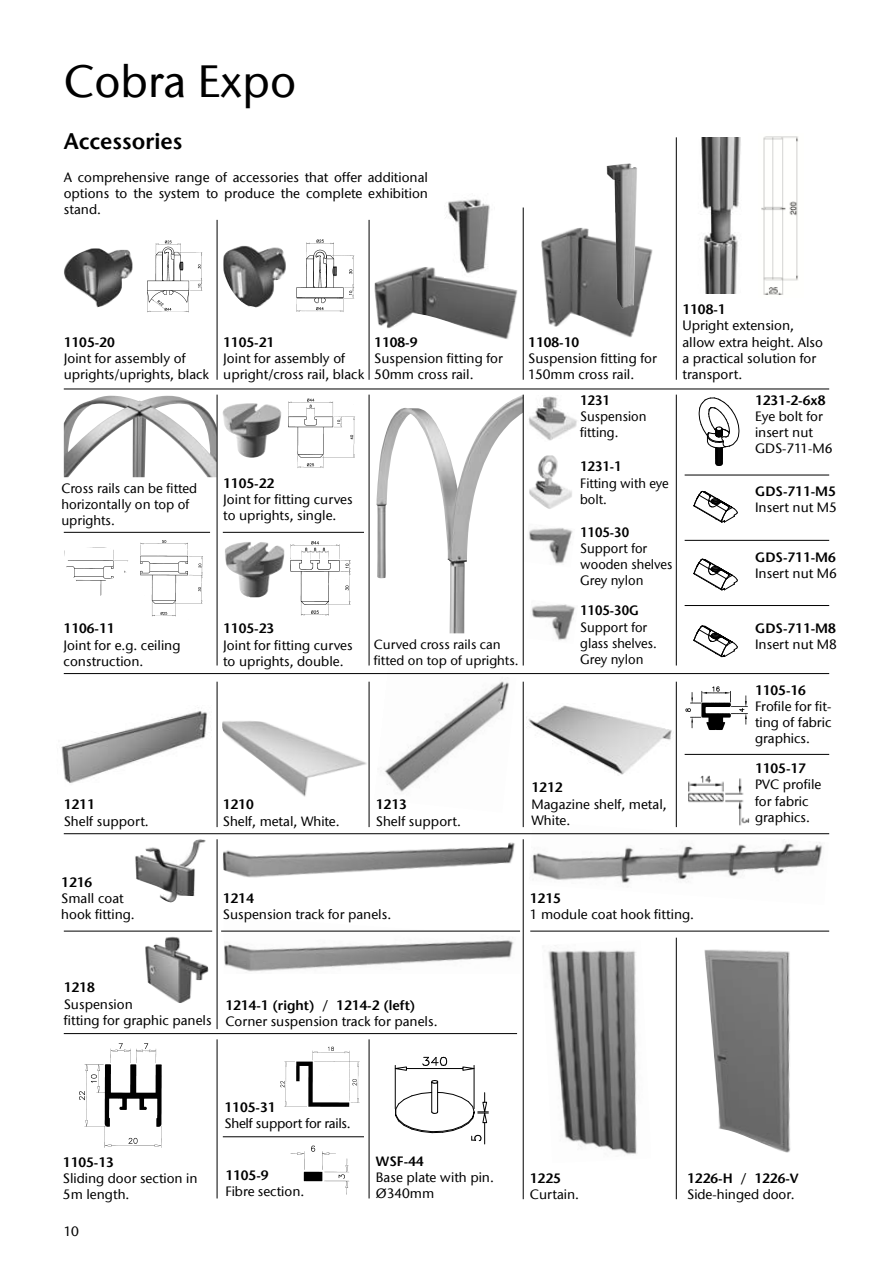
<style>
.page{position:relative;width:893px;height:1263px;background:#fff}
.page>*{position:absolute;margin:0;border:0;box-sizing:border-box;transform-origin:0 0}
.t1{font:500 45px "Stone Sans ITC";color:#000}
.t2{font:600 22.5px "Stone Sans LT";color:#000}
.t3{font:500 13.5px/16.2px "Stone Sans ITC";color:#000}
.t4{font:600 13.5px "Stone Sans LT";color:#000}
.t5{font:500 13.5px/16.2px "Stone Sans ITC";color:#000;scale:.96 1}
.t6{font:600 13.5px "Stone Sans LT";color:#000;scale:.96 1}
.t7{font:500 13.5px "Stone Sans ITC";letter-spacing:-.02em;color:#000}
.t8{font:500 13.2px/15.8px "Stone Sans ITC";color:#000}
</style>
<div class="page">
<hr style="left:395px;top:1065px;width:1px;height:44px;background:#000">
<hr style="left:474px;top:1065px;width:1px;height:44px;background:#000">
<hr style="left:406px;top:1068px;width:57px;height:1px;background:#000">
<svg style="left:394px;top:1067px;width:13px;height:3px"></svg>
<svg style="left:463px;top:1067px;width:11px;height:3px"></svg>
<svg style="left:422px;top:1057px;width:25px;height:9px"></svg>
<svg style="left:395px;top:1079px;width:93px;height:65px"></svg>
<img style="left:376px;top:395px;width:147px;height:238px">
<img style="left:288px;top:398px;width:67px;height:70px">
<img style="left:147px;top:240px;width:56px;height:73px">
<img style="left:64px;top:248px;width:69px;height:60px">
<img style="left:223px;top:246px;width:63px;height:62px">
<img style="left:296px;top:239px;width:59px;height:73px">
<img style="left:701px;top:138px;width:40px;height:156px">
<img style="left:761px;top:136px;width:37px;height:159px">
<img style="left:541px;top:228px;width:112px;height:110px">
<img style="left:607px;top:163px;width:30px;height:146px">
<img style="left:374px;top:267px;width:144px;height:72px">
<img style="left:445px;top:199px;width:49px;height:79px">
<img style="left:64px;top:396px;width:153px;height:81px">
<img style="left:223px;top:403px;width:59px;height:55px">
<img style="left:529px;top:528px;width:44px;height:36px">
<img style="left:528px;top:396px;width:49px;height:45px">
<img style="left:529px;top:455px;width:43px;height:54px">
<img style="left:685px;top:686px;width:63px;height:44px">
<img style="left:688px;top:775px;width:61px;height:47px">
<svg style="left:699px;top:398px;width:40px;height:68px"></svg>
<svg style="left:693px;top:490px;width:45px;height:33px"></svg>
<svg style="left:693px;top:558px;width:45px;height:33px"></svg>
<svg style="left:693px;top:625px;width:45px;height:33px"></svg>
<img style="left:531px;top:604px;width:44px;height:36px">
<img style="left:528px;top:822px;width:301px;height:61px">
<img style="left:224px;top:916px;width:299px;height:58px">
<img style="left:223px;top:842px;width:292px;height:36px">
<img style="left:145px;top:936px;width:64px;height:67px">
<img style="left:135px;top:839px;width:71px;height:64px">
<img style="left:374px;top:674px;width:142px;height:118px">
<img style="left:61px;top:711px;width:146px;height:72px">
<img style="left:222px;top:721px;width:145px;height:76px">
<img style="left:526px;top:705px;width:146px;height:70px">
<img style="left:280px;top:1046px;width:80px;height:61px">
<img style="left:548px;top:945px;width:89px;height:210px">
<img style="left:704px;top:949px;width:87px;height:203px">
<img style="left:290px;top:1145px;width:59px;height:50px">
<img style="left:79px;top:1043px;width:83px;height:105px">
<img style="left:225px;top:542px;width:59px;height:55px">
<img style="left:290px;top:541px;width:61px;height:75px">
<img style="left:64px;top:547px;width:64px;height:49px">
<img style="left:140px;top:540px;width:63px;height:77px">
<hr style="left:64px;top:389px;width:765px;height:1px;background:#000">
<hr style="left:685px;top:754px;width:144px;height:1px;background:#000">
<hr style="left:217px;top:395px;width:1px;height:270px;background:#000">
<hr style="left:217px;top:220px;width:1px;height:160px;background:#000">
<hr style="left:369px;top:395px;width:1px;height:270px;background:#000">
<hr style="left:369px;top:220px;width:1px;height:160px;background:#000">
<hr style="left:523px;top:207px;width:1px;height:173px;background:#000">
<hr style="left:676px;top:682px;width:1px;height:145px;background:#000">
<hr style="left:676px;top:137px;width:1px;height:243px;background:#000">
<hr style="left:685px;top:475px;width:144px;height:1px;background:#000">
<hr style="left:685px;top:540px;width:144px;height:1px;background:#000">
<hr style="left:685px;top:605px;width:144px;height:1px;background:#000">
<hr style="left:64px;top:532px;width:146px;height:1px;background:#000">
<hr style="left:223px;top:532px;width:141px;height:1px;background:#000">
<hr style="left:523px;top:395px;width:1px;height:270px;background:#000">
<hr style="left:676px;top:395px;width:1px;height:270px;background:#000">
<hr style="left:64px;top:673px;width:765px;height:1px;background:#000">
<hr style="left:64px;top:833px;width:765px;height:1px;background:#000">
<hr style="left:64px;top:931px;width:148px;height:1px;background:#000">
<hr style="left:530px;top:931px;width:299px;height:1px;background:#000">
<hr style="left:221px;top:931px;width:299px;height:1px;background:#000">
<hr style="left:64px;top:1033px;width:453px;height:1px;background:#000">
<hr style="left:217px;top:682px;width:1px;height:145px;background:#000">
<hr style="left:217px;top:839px;width:1px;height:190px;background:#000">
<hr style="left:369px;top:682px;width:1px;height:145px;background:#000">
<hr style="left:369px;top:1039px;width:1px;height:159px;background:#000">
<hr style="left:523px;top:682px;width:1px;height:145px;background:#000">
<hr style="left:523px;top:839px;width:1px;height:360px;background:#000">
<hr style="left:676px;top:938px;width:1px;height:261px;background:#000">
<hr style="left:217px;top:1039px;width:1px;height:159px;background:#000">
<hr style="left:223px;top:1136px;width:141px;height:1px;background:#000">
<h1 class="t1" style="left:64px;top:54px;width:234px">Cobra Expo</h1>
<h2 class="t2" style="left:64px;top:128px;width:120px">Accessories</h2>
<p class="t3" style="left:64px;top:169px;width:366px;text-align:justify">A comprehensive range of accessories that offer additional options to the system to produce the complete exhibition stand.</p>
<p class="t4" style="left:64px;top:334px;width:52px">1105-20</p>
<p class="t3" style="left:64px;top:350px;width:147px">Joint for assembly of uprights/uprights, black</p>
<p class="t3" style="left:61px;top:480px;width:137px">Cross rails can be fitted horizontally on top of uprights.</p>
<p class="t4" style="left:64px;top:621px;width:52px">1106-11</p>
<p class="t3" style="left:64px;top:637px;width:118px">Joint for e.g. ceiling construction.</p>
<p class="t4" style="left:64px;top:796px;width:32px">1211</p>
<p class="t3" style="left:64px;top:813px;width:87px">Shelf support.</p>
<p class="t4" style="left:223px;top:334px;width:52px">1105-21</p>
<p class="t3" style="left:223px;top:350px;width:143px">Joint for assembly of upright/cross rail, black</p>
<p class="t4" style="left:374px;top:334px;width:45px">1108-9</p>
<p class="t3" style="left:374px;top:350px;width:130px">Suspension fitting for<br>50mm cross rail.</p>
<p class="t4" style="left:223px;top:475px;width:52px">1105-22</p>
<p class="t3" style="left:223px;top:491px;width:131px">Joint for fitting curves to uprights, single.</p>
<p class="t4" style="left:223px;top:621px;width:52px">1105-23</p>
<p class="t3" style="left:223px;top:637px;width:131px">Joint for fitting curves to uprights, double.</p>
<p class="t8" style="left:374px;top:637px;width:146px">Curved cross rails can fitted on top of uprights.</p>
<p class="t4" style="left:223px;top:796px;width:32px">1210</p>
<p class="t3" style="left:223px;top:813px;width:118px">Shelf, metal, White.</p>
<p class="t4" style="left:376px;top:796px;width:32px">1213</p>
<p class="t3" style="left:376px;top:813px;width:87px">Shelf support.</p>
<p class="t4" style="left:528px;top:334px;width:52px">1108-10</p>
<p class="t3" style="left:528px;top:350px;width:130px">Suspension fitting for<br>150mm cross rail.</p>
<p class="t6" style="left:580px;top:392px;width:32px">1231</p>
<p class="t5" style="left:580px;top:408px;width:71px">Suspension fitting.</p>
<p class="t6" style="left:580px;top:459px;width:45px">1231-1</p>
<p class="t5" style="left:580px;top:475px;width:94px">Fitting with eye bolt.</p>
<p class="t6" style="left:580px;top:524px;width:52px">1105-30</p>
<p class="t5" style="left:580px;top:540px;width:98px">Support for wooden shelves<br>Grey nylon</p>
<p class="t6" style="left:580px;top:603px;width:63px">1105-30G</p>
<p class="t5" style="left:580px;top:619px;width:81px">Support for glass shelves.<br>Grey nylon</p>
<p class="t4" style="left:531px;top:779px;width:32px">1212</p>
<p class="t3" style="left:531px;top:796px;width:137px">Magazine shelf, metal,<br>White.</p>
<p class="t4" style="left:682px;top:301px;width:45px">1108-1</p>
<p class="t3" style="left:682px;top:318px;width:142px">Upright extension, allow extra height. Also a practical solution for transport.</p>
<p class="t4" style="left:755px;top:392px;width:72px">1231-2-6x8</p>
<p class="t3" style="left:755px;top:408px;width:79px">Eye bolt for insert nut<br>GDS-711-M6</p>
<p class="t4" style="left:755px;top:483px;width:82px">GDS-711-M5</p>
<p class="t3" style="left:755px;top:499px;width:83px">Insert nut M5</p>
<p class="t4" style="left:755px;top:549px;width:82px">GDS-711-M6</p>
<p class="t3" style="left:755px;top:565px;width:83px">Insert nut M6</p>
<p class="t4" style="left:755px;top:620px;width:82px">GDS-711-M8</p>
<p class="t3" style="left:755px;top:636px;width:83px">Insert nut M8</p>
<p class="t4" style="left:755px;top:682px;width:52px">1105-16</p>
<p class="t3" style="left:755px;top:698px;width:78px;text-align:justify">Frofile for fit&shy;ting of fabric graphics.</p>
<p class="t4" style="left:755px;top:760px;width:52px">1105-17</p>
<p class="t3" style="left:755px;top:776px;width:68px">PVC profile for fabric graphics.</p>
<p class="t4" style="left:61px;top:874px;width:32px">1216</p>
<p class="t3" style="left:61px;top:890px;width:75px">Small coat hook fitting.</p>
<p class="t4" style="left:223px;top:890px;width:32px">1214</p>
<p class="t3" style="left:223px;top:906px;width:170px">Suspension track for panels.</p>
<p class="t4" style="left:530px;top:890px;width:32px">1215</p>
<p class="t3" style="left:530px;top:906px;width:166px">1 module coat hook fitting.</p>
<p class="t4" style="left:64px;top:979px;width:32px">1218</p>
<p class="t3" style="left:64px;top:996px;width:149px">Suspension<br>fitting for graphic panels</p>
<p class="t4" style="left:225px;top:997px;width:192px">1214-1 (right) / 1214-2 (left)</p>
<p class="t3" style="left:225px;top:1013px;width:214px">Corner suspension track for panels.</p>
<p class="t4" style="left:63px;top:1154px;width:52px">1105-13</p>
<p class="t3" style="left:63px;top:1170px;width:136px">Sliding door section in<br>5m length.</p>
<p class="t3" style="left:64px;top:1223px;width:16px">10</p>
<p class="t4" style="left:225px;top:1099px;width:52px">1105-31</p>
<p class="t7" style="left:225px;top:1115px;width:128px">Shelf support for rails.</p>
<p class="t4" style="left:225px;top:1167px;width:45px">1105-9</p>
<p class="t3" style="left:225px;top:1183px;width:80px">Fibre section.</p>
<p class="t4" style="left:376px;top:1153px;width:49px">WSF-44</p>
<p class="t3" style="left:376px;top:1169px;width:120px">Base plate with pin.<br>Ø340mm</p>
<p class="t4" style="left:530px;top:1170px;width:32px">1225</p>
<p class="t3" style="left:530px;top:1186px;width:51px">Curtain.</p>
<p class="t4" style="left:687px;top:1170px;width:113px">1226-H / 1226-V</p>
<p class="t3" style="left:687px;top:1186px;width:109px">Side-hinged door.</p>
</div>
